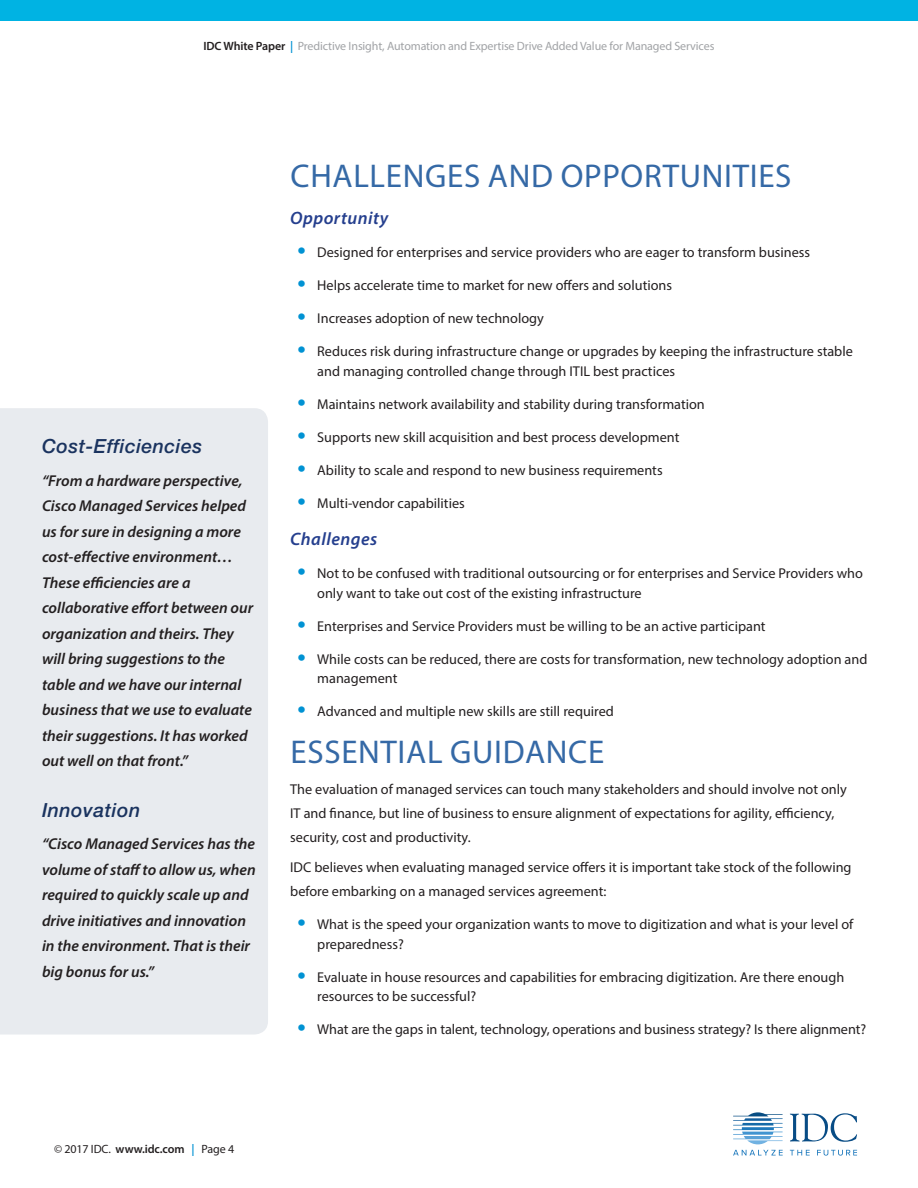
<style>
.page{position:relative;width:918px;height:1188px;background:#fff}
.page>*{position:absolute;margin:0;border:0;box-sizing:border-box;transform-origin:0 0}
.IDC_h2{font:33px "Myriad Pro";letter-spacing:.02em;color:#3569a6}
.Sidebar_Quote_Header{font:italic 500 19.5px "Helvetica Neue LT Std";letter-spacing:.025em;color:#1a335f}
.IDC_h4{font:italic 600 18px "Myriad Pro";letter-spacing:.025em;color:#253f8e}
.IDC_quote{font:italic 600 15.75px/25.5px "Myriad Pro";color:#231f20}
.IDC_copy{font:14.25px/19.5px "Myriad Pro";color:#231f20}
.t1{font:12px "Myriad Pro";letter-spacing:-.01em;color:#a1a3a6}
.t2{font:12px "Myriad Pro";letter-spacing:-.01em;color:#231f20}
.s1{font-weight:600;color:#231f20}
.s2{font-weight:600;color:#0092d3}
.s3{font-family:"Helvetica Neue LT Std";font-weight:100;font-stretch:condensed;font-size:18px;color:#0092d3}
.s4{font-weight:600}
</style>
<div class="page">
<svg style="left:790px;top:1113px;width:67px;height:29px"></svg>
<svg style="left:733px;top:1150px;width:50px;height:5px"></svg>
<svg style="left:790px;top:1150px;width:20px;height:5px"></svg>
<svg style="left:817px;top:1150px;width:40px;height:6px"></svg>
<svg style="left:733px;top:1112px;width:50px;height:32px"></svg>
<div style="left:0;top:0;width:918px;height:21px;background:#00b3e3"></div>
<div style="left:0;top:408px;width:268px;height:627px;background:#e8ebef"></div>
<p class="t1" style="left:204px;top:39px;width:512px"><span class="s1">IDC White Paper</span> <span class="s2">|</span> Predictive Insight, Automation and Expertise Drive Added Value for Managed Services</p>
<p class="Sidebar_Quote_Header" style="left:42px;top:435px;width:162px">Cost-Efficiencies</p>
<p class="IDC_quote" style="left:42px;top:467px;width:213px">“From a hardware perspective,<br>Cisco Managed Services helped us for sure in designing a more cost-effective environment…<br>These efficiencies are a collaborative effort between our organization and theirs. They will bring suggestions to the table and we have our internal business that we use to evaluate their suggestions. It has worked out well on that front.”</p>
<p class="Sidebar_Quote_Header" style="left:42px;top:799px;width:100px">Innovation</p>
<p class="IDC_quote" style="left:42px;top:831px;width:215px">“Cisco Managed Services has the volume of staff to allow us, when required to quickly scale up and drive initiatives and innovation in the environment. That is their big bonus for us.”</p>
<p class="IDC_h2" style="left:291px;top:155px;width:502px">CHALLENGES AND OPPORTUNITIES</p>
<p class="IDC_h4" style="left:290px;top:207px;width:100px">Opportunity</p>
<p class="IDC_copy" style="left:297px;top:242px;width:515px"><span class="s3">•</span> Designed for enterprises and service providers who are eager to transform business</p>
<p class="IDC_copy" style="left:297px;top:275px;width:377px"><span class="s3">•</span> Helps accelerate time to market for new offers and solutions</p>
<p class="IDC_copy" style="left:297px;top:308px;width:248px"><span class="s3">•</span> Increases adoption of new technology</p>
<p class="IDC_copy" style="left:317px;top:341px;width:537px;text-indent:-20px"><span class="s3">•</span> Reduces risk during infrastructure change or upgrades by keeping the infrastructure stable and managing controlled change through ITIL best practices</p>
<p class="IDC_copy" style="left:297px;top:394px;width:409px"><span class="s3">•</span> Maintains network availability and stability during transformation</p>
<p class="IDC_copy" style="left:297px;top:427px;width:384px"><span class="s3">•</span> Supports new skill acquisition and best process development</p>
<p class="IDC_copy" style="left:297px;top:460px;width:367px"><span class="s3">•</span> Ability to scale and respond to new business requirements</p>
<p class="IDC_copy" style="left:297px;top:493px;width:169px"><span class="s3">•</span> Multi-vendor capabilities</p>
<p class="IDC_h4" style="left:290px;top:528px;width:88px">Challenges</p>
<p class="IDC_copy" style="left:317px;top:563px;width:547px;text-indent:-20px"><span class="s3">•</span> Not to be confused with traditional outsourcing or for enterprises and Service Providers who only want to take out cost of the existing infrastructure</p>
<p class="IDC_copy" style="left:297px;top:616px;width:470px"><span class="s3">•</span> Enterprises and Service Providers must be willing to be an active participant</p>
<p class="IDC_copy" style="left:317px;top:649px;width:552px;text-indent:-20px"><span class="s3">•</span> While costs can be reduced, there are costs for transformation, new technology adoption and management</p>
<p class="IDC_copy" style="left:297px;top:701px;width:318px"><span class="s3">•</span> Advanced and multiple new skills are still required</p>
<p class="IDC_h2" style="left:291px;top:731px;width:315px">ESSENTIAL GUIDANCE</p>
<p class="IDC_copy" style="left:290px;top:776px;width:558px;line-height:24px">The evaluation of managed services can touch many stakeholders and should involve not only<br>IT and finance, but line of business to ensure alignment of expectations for agility, efficiency, security, cost and productivity.</p>
<p class="IDC_copy" style="left:290px;top:855px;width:563px;line-height:24px">IDC believes when evaluating managed service offers it is important take stock of the following before embarking on a managed services agreement:</p>
<p class="IDC_copy" style="left:317px;top:914px;width:538px;text-indent:-20px"><span class="s3">•</span> What is the speed your organization wants to move to digitization and what is your level of preparedness?</p>
<p class="IDC_copy" style="left:317px;top:967px;width:529px;text-indent:-20px"><span class="s3">•</span> Evaluate in house resources and capabilities for embracing digitization. Are there enough resources to be successful?</p>
<p class="IDC_copy" style="left:297px;top:1019px;width:571px"><span class="s3">•</span> What are the gaps in talent, technology, operations and business strategy? Is there alignment?</p>
<p class="t2" style="left:54px;top:1141px;width:182px">© 2017 IDC. <span class="s4">www.idc.com</span> <span class="s2">|</span> Page 4</p>
</div>
